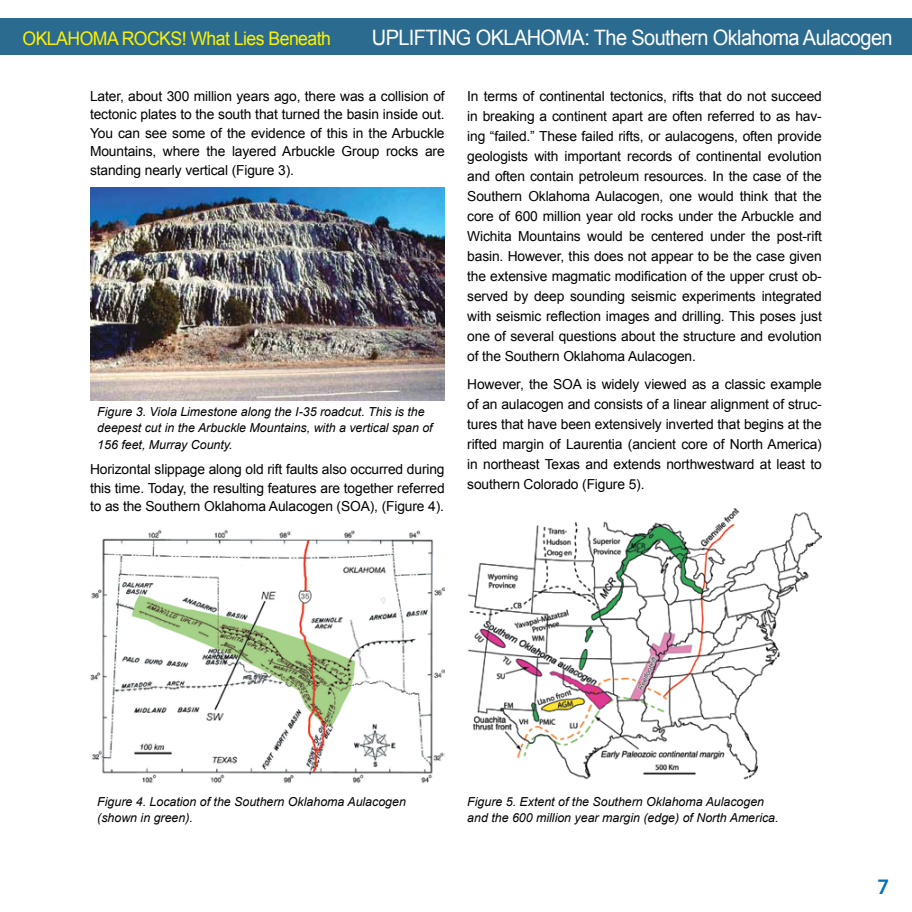
<style>
.page{position:relative;width:912px;height:912px;background:#fff}
.page>*{position:absolute;margin:0;border:0;box-sizing:border-box;transform-origin:0 0}
.t1{font:21.25px "Arial";letter-spacing:-.03em;color:#fff;scale:.94 1}
.t2{font:20px "Trade Gothic Bold Two";color:#0072bc}
.t3{font:18.75px "Arial";letter-spacing:-.03em;color:#fff200;scale:.94 1}
.t4{font:13.75px/20px "Arial";letter-spacing:-.01em;color:#000;text-align:justify}
.t5{font:italic 12.38px/16.2px "Arial";color:#000}
</style>
<div class="page">
<div style="left:0;top:18px;width:911px;height:37px;background:#2b6b8f"></div>
<img style="left:90px;top:187px;width:354px;height:213px">
<img style="left:90px;top:529px;width:354px;height:254px">
<img style="left:468px;top:508px;width:353px;height:271px">
<h3 class="t3" style="left:22px;top:26px;width:28px">Oklahoma</h3>
<h3 class="t3" style="left:122px;top:26px;width:27px">Rocks</h3>
<h3 class="t3" style="left:182px;top:26px;width:160px">! What Lies Beneath</h3>
<h1 class="t1" style="left:372px;top:24px;width:555px">UPLIFTING OKLAHOMA: The Southern Oklahoma Aulacogen</h1>
<p class="t4" style="left:90px;top:87px;width:356px;line-height:18.4px">Later, about 300 million years ago, there was a collision of tectonic plates to the south that turned the basin inside out.<br>You can see some of the evidence of this in the Arbuckle Mountains, where the layered Arbuckle Group rocks are standing nearly vertical (Figure 3).</p>
<p class="t5" style="left:97px;top:403px;width:337px">Figure 3. Viola Limestone along the I-35 roadcut. This is the deepest cut in the Arbuckle Mountains, with a vertical span of<br>156 feet, Murray County.</p>
<p class="t4" style="left:90px;top:460px;width:356px;line-height:18.4px">Horizontal slippage along old rift faults also occurred during this time. Today, the resulting features are together referred to as the Southern Oklahoma Aulacogen (SOA), (Figure 4).</p>
<p class="t4" style="left:467px;top:86px;width:356px">In terms of continental tectonics, rifts that do not succeed in breaking a continent apart are often referred to as hav&shy;ing “failed.” These failed rifts, or aulacogens, often provide geologists with important records of continental evolution and often contain petroleum resources. In the case of the Southern Oklahoma Aulacogen, one would think that the core of 600 million year old rocks under the Arbuckle and Wichita Mountains would be centered under the post-rift basin. However, this does not appear to be the case given the extensive magmatic modification of the upper crust ob&shy;served by deep sounding seismic experiments integrated with seismic reflection images and drilling. This poses just one of several questions about the structure and evolution of the Southern Oklahoma Aulacogen.</p>
<p class="t4" style="left:467px;top:374px;width:356px">However, the SOA is widely viewed as a classic example of an aulacogen and consists of a linear alignment of struc&shy;tures that have been extensively inverted that begins at the rifted margin of Laurentia (ancient core of North America) in northeast Texas and extends northwestward at least to southern Colorado (Figure 5).</p>
<p class="t5" style="left:97px;top:793px;width:310px">Figure 4. Location of the Southern Oklahoma Aulacogen (shown in green).</p>
<p class="t5" style="left:467px;top:793px;width:313px">Figure 5. Extent of the Southern Oklahoma Aulacogen and the 600 million year margin (edge) of North America.</p>
<h2 class="t2" style="left:877px;top:874px;width:14px">7</h2>
</div>
